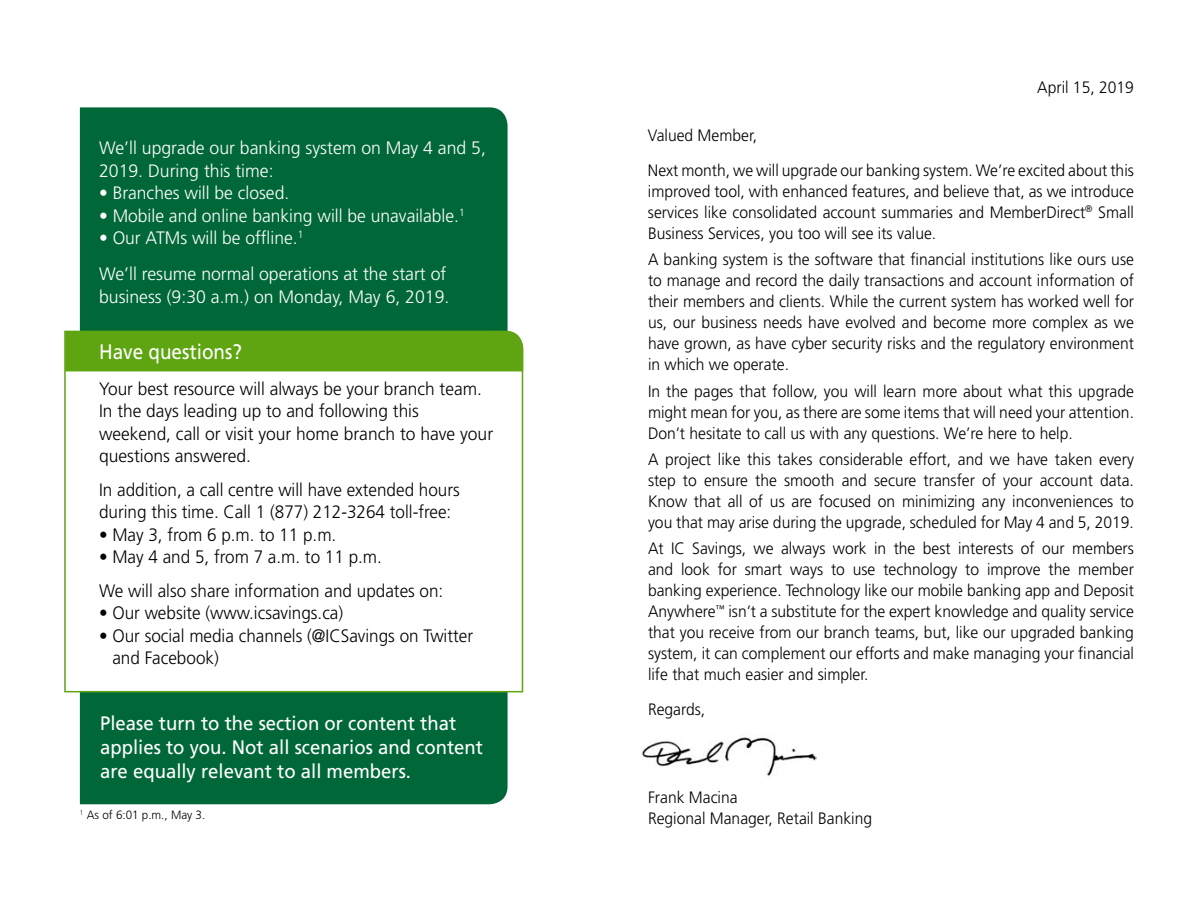
<style>
.page{position:relative;width:1188px;height:918px;background:#fff}
.page>*{position:absolute;margin:0;border:0;box-sizing:border-box;transform-origin:0 0}
.t1{font:21px "Frutiger";color:#fff;scale:.9 1}
.t2{font:19.5px/24px "Frutiger";color:#fff;scale:.95 1}
.t3{font:300 18px/22.5px "Frutiger";color:#000;scale:.95 1}
.t4{font:300 18px/22.5px "Frutiger";color:#fff}
.t5{font:300 18px/22.5px "Frutiger";color:#000;scale:.96 1}
.t6{font:300 16.5px/21px "Frutiger";color:#000;text-align:justify;scale:.95 1}
.t7{font:300 12px "Frutiger";color:#000}
</style>
<div class="page">
<img style="left:642px;top:737px;width:174px;height:39px">
<div style="left:80px;top:693px;width:428px;height:111px;background:#006838"></div>
<div style="left:80px;top:107px;width:428px;height:223px;background:#006838"></div>
<svg style="left:64px;top:330px;width:460px;height:363px"></svg>
<div style="left:65px;top:331px;width:458px;height:40px;background:#5fa511"></div>
<p class="t4" style="left:99px;top:137px;width:388px">We’ll upgrade our banking system on May 4 and 5,<br>2019. During this time:</p>
<p class="t4" style="left:99px;top:182px;width:192px">• Branches will be closed.</p>
<p class="t4" style="left:99px;top:205px;width:367px">• Mobile and online banking will be unavailable.<sup>1</sup></p>
<p class="t4" style="left:99px;top:220px;width:349px;line-height:36px">• Our ATMs will be offline.<sup>1<br></sup>We’ll resume normal operations at the start of</p>
<p class="t4" style="left:99px;top:286px;width:352px">business (9:30 a.m.) on Monday, May 6, 2019.</p>
<p class="t1" style="left:99px;top:339px;width:160px">Have questions?</p>
<p class="t5" style="left:99px;top:378px;width:412px">Your best resource will always be your branch team.<br>In the days leading up to and following this weekend, call or visit your home branch to have your questions answered.</p>
<p class="t3" style="left:99px;top:479px;width:381px">In addition, a call centre will have extended hours during this time. Call 1 (877) 212-3264 toll-free:</p>
<p class="t3" style="left:99px;top:524px;width:251px">• May 3, from 6 p.m. to 11 p.m.</p>
<p class="t3" style="left:99px;top:541px;width:364px;line-height:33.3px">• May 4 and 5, from 7 a.m. to 11 p.m.<br>We will also share information and updates on:</p>
<p class="t3" style="left:99px;top:602px;width:259px">• Our website (www.icsavings.ca)</p>
<p class="t3" style="left:112px;top:624px;width:381px;text-indent:-13px">• Our social media channels (@ICSavings on Twitter and Facebook)</p>
<p class="t2" style="left:100px;top:712px;width:405px">Please turn to the section or content that applies to you. Not all scenarios and content are equally relevant to all members.</p>
<p class="t7" style="left:80px;top:808px;width:127px"><sup>1</sup> As of 6:01 p.m., May 3.</p>
<p class="t6" style="left:1037px;top:77px;width:103px">April 15, 2019</p>
<p class="t6" style="left:648px;top:119px;width:513px;line-height:34.5px">Valued Member,<br>Next month, we will upgrade our banking system. We’re excited about this</p>
<p class="t6" style="left:648px;top:181px;width:513px">improved tool, with enhanced features, and believe that, as we introduce services like consolidated account summaries and MemberDirect<sup>®</sup> Small Business Services, you too will see its value.</p>
<p class="t6" style="left:648px;top:249px;width:513px">A banking system is the software that financial institutions like ours use to manage and record the daily transactions and account information of their members and clients. While the current system has worked well for us, our business needs have evolved and become more complex as we have grown, as have cyber security risks and the regulatory environment in which we operate.</p>
<p class="t6" style="left:648px;top:381px;width:513px">In the pages that follow, you will learn more about what this upgrade might mean for you, as there are some items that will need your attention.<br>Don’t hesitate to call us with any questions. We’re here to help.</p>
<p class="t6" style="left:648px;top:449px;width:513px">A project like this takes considerable effort, and we have taken every step to ensure the smooth and secure transfer of your account data.<br>Know that all of us are focused on minimizing any inconveniences to you that may arise during the upgrade, scheduled for May 4 and 5, 2019.</p>
<p class="t6" style="left:648px;top:539px;width:513px">At IC Savings, we always work in the best interests of our members and look for smart ways to use technology to improve the member banking experience. Technology like our mobile banking app and Deposit Anywhere<sup>™</sup> isn’t a substitute for the expert knowledge and quality service that you receive from our branch teams, but, like our upgraded banking system, it can complement our efforts and make managing your financial life that much easier and simpler.</p>
<p class="t6" style="left:648px;top:699px;width:62px">Regards,</p>
<p class="t6" style="left:648px;top:788px;width:237px">Frank Macina<br>Regional Manager, Retail Banking</p>
</div>
